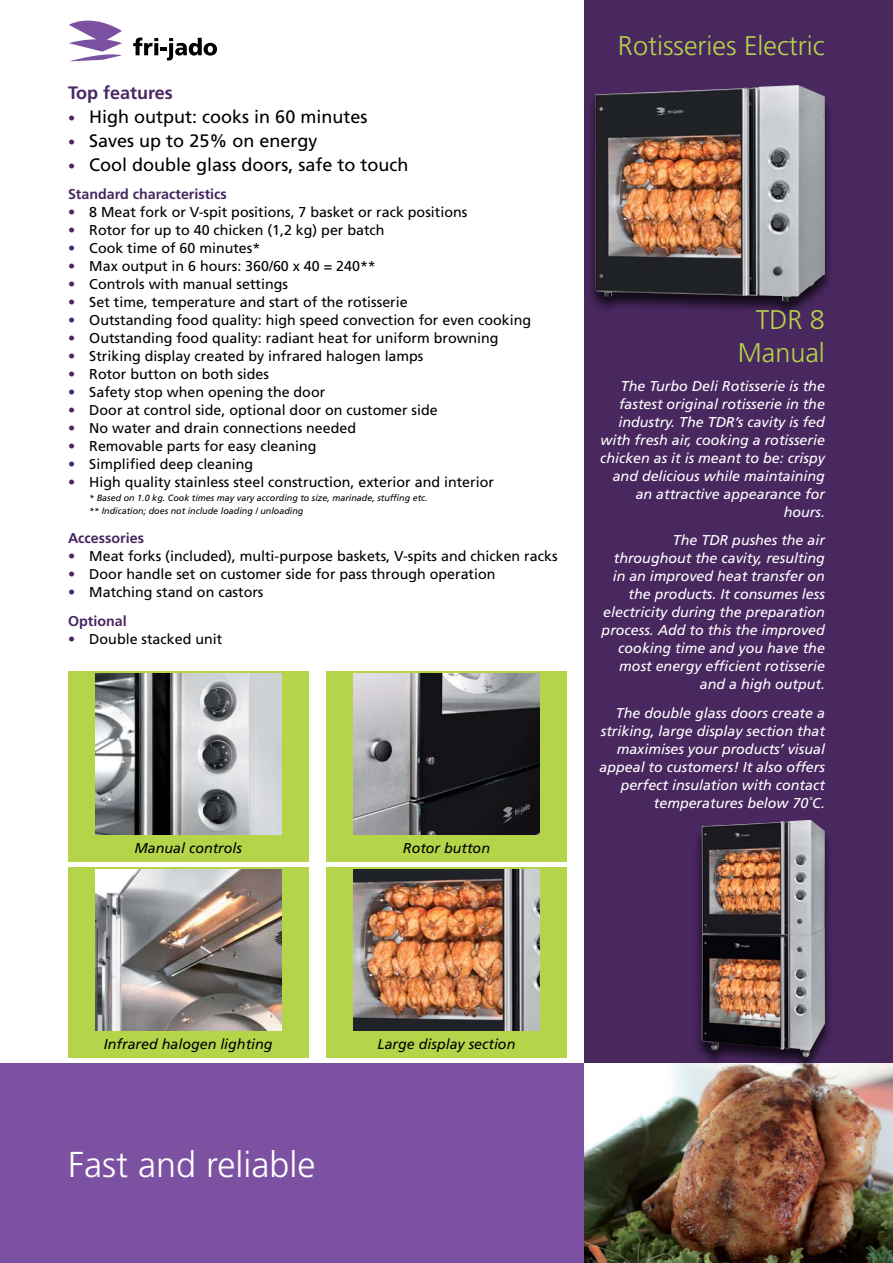
<style>
.page{position:relative;width:893px;height:1263px;background:#fff}
.page>*{position:absolute;margin:0;border:0;box-sizing:border-box;transform-origin:0 0}
.t1{font:300 36px "Frutiger LT Std";color:#fff}
.t2{font:300 27px/32.4px "Frutiger LT Std";color:#b4d449;text-align:right}
.t3{font:18px "Frutiger LT Std";color:#000}
.t4{font:700 18px "Frutiger LT Std";color:#492860}
.t5{font:14.25px/28.8px "Frutiger LT Std";color:#000}
.t6{font:italic 14.25px/18px "Frutiger LT Std";color:#fff;text-align:right}
.t7{font:italic 14.25px "Frutiger LT Std";color:#000}
.t8{font:700 14.25px "Frutiger LT Std";color:#492860}
.t9{font:italic 9px/13.5px "Frutiger LT Std";color:#000}
.s1{font-size:14.25px;color:#492860}
.s2{color:#492860}
.s3{font-weight:700;color:#492860}
</style>
<div class="page">
<div style="left:585px;top:0;width:308px;height:1263px;background:#492860"></div>
<svg style="left:133px;top:37px;width:84px;height:23px"></svg>
<svg style="left:69px;top:20px;width:53px;height:41px"></svg>
<div style="left:0;top:1063px;width:893px;height:200px;background:#7c51a1"></div>
<div style="left:68px;top:671px;width:240px;height:190px;background:#b4d449"></div>
<div style="left:326px;top:671px;width:241px;height:190px;background:#b4d449"></div>
<div style="left:68px;top:867px;width:240px;height:190px;background:#b4d449"></div>
<div style="left:326px;top:867px;width:241px;height:190px;background:#b4d449"></div>
<img style="left:585px;top:1063px;width:308px;height:200px">
<img style="left:353px;top:869px;width:186px;height:161px">
<img style="left:353px;top:673px;width:186px;height:161px">
<img style="left:95px;top:869px;width:186px;height:161px">
<img style="left:95px;top:673px;width:186px;height:161px">
<div style="left:586px;top:85px;width:248px;height:234px;background:#000;opacity:.75"></div>
<img style="left:595px;top:85px;width:230px;height:216px">
<div style="left:693px;top:819px;width:141px;height:255px;background:#000;opacity:.75"></div>
<img style="left:702px;top:820px;width:123px;height:238px">
<p class="t4" style="left:68px;top:82px;width:106px">Top features</p>
<p class="t3" style="left:68px;top:106px;width:301px"><span class="s1">•</span> High output: cooks in 60 minutes</p>
<p class="t3" style="left:68px;top:130px;width:251px"><span class="s1">•</span> Saves up to 25% on energy</p>
<p class="t3" style="left:68px;top:154px;width:342px"><span class="s1">•</span> Cool double glass doors, safe to touch</p>
<p class="t8" style="left:68px;top:186px;width:160px">Standard characteristics</p>
<p class="t5" style="left:68px;top:198px;width:401px"><span class="s2">•</span> 8 Meat fork or V-spit positions, 7 basket or rack positions</p>
<p class="t5" style="left:68px;top:216px;width:318px"><span class="s2">•</span> Rotor for up to 40 chicken (1,2 kg) per batch</p>
<p class="t5" style="left:68px;top:234px;width:194px"><span class="s2">•</span> Cook time of 60 minutes*</p>
<p class="t5" style="left:68px;top:252px;width:309px"><span class="s2">•</span> Max output in 6 hours: 360/60 x 40 = 240**</p>
<p class="t5" style="left:68px;top:270px;width:222px"><span class="s2">•</span> Controls with manual settings</p>
<p class="t5" style="left:68px;top:288px;width:341px"><span class="s2">•</span> Set time, temperature and start of the rotisserie</p>
<p class="t5" style="left:68px;top:306px;width:465px"><span class="s2">•</span> Outstanding food quality: high speed convection for even cooking</p>
<p class="t5" style="left:68px;top:324px;width:432px"><span class="s2">•</span> Outstanding food quality: radiant heat for uniform browning</p>
<p class="t5" style="left:68px;top:342px;width:357px"><span class="s2">•</span> Striking display created by infrared halogen lamps</p>
<p class="t5" style="left:68px;top:360px;width:202px"><span class="s2">•</span> Rotor button on both sides</p>
<p class="t5" style="left:68px;top:378px;width:259px"><span class="s2">•</span> Safety stop when opening the door</p>
<p class="t5" style="left:68px;top:396px;width:371px"><span class="s2">•</span> Door at control side, optional door on customer side</p>
<p class="t5" style="left:68px;top:414px;width:290px"><span class="s2">•</span> No water and drain connections needed</p>
<p class="t5" style="left:68px;top:432px;width:250px"><span class="s2">•</span> Removable parts for easy cleaning</p>
<p class="t5" style="left:68px;top:450px;width:187px"><span class="s2">•</span> Simplified deep cleaning</p>
<p class="t5" style="left:68px;top:468px;width:427px"><span class="s2">•</span> High quality stainless steel construction, exterior and interior</p>
<p class="t9" style="left:89px;top:491px;width:340px">* Based on 1.0 kg. Cook times may vary according to size, marinade, stuffing etc. ** Indication; does not include loading / unloading</p>
<p class="t8" style="left:68px;top:530px;width:77px">Accessories</p>
<p class="t5" style="left:68px;top:542px;width:491px"><span class="s2">•</span> Meat forks (included), multi-purpose baskets, V-spits and chicken racks</p>
<p class="t5" style="left:68px;top:560px;width:429px"><span class="s2">•</span> Door handle set on customer side for pass through operation</p>
<p class="t5" style="left:68px;top:578px;width:197px"><span class="s2">•</span> Matching stand on castors<br><span class="s3">Optional</span></p>
<p class="t5" style="left:68px;top:625px;width:156px"><span class="s2">•</span> Double stacked unit</p>
<p class="t7" style="left:134px;top:840px;width:109px">Manual controls</p>
<p class="t7" style="left:403px;top:840px;width:89px">Rotor button</p>
<h2 class="t2" style="left:618px;top:30px;width:208px">Rotisseries Electric</h2>
<h2 class="t2" style="left:738px;top:304px;width:89px">TDR 8<br>Manual</h2>
<p class="t6" style="left:600px;top:377px;width:226px">The Turbo Deli Rotisserie is the fastest original rotisserie in the industry. The TDR’s cavity is fed with fresh air, cooking a rotisserie chicken as it is meant to be: crispy and delicious while maintaining an attractive appearance for hours.</p>
<p class="t6" style="left:602px;top:532px;width:225px">The TDR pushes the air throughout the cavity, resulting in an improved heat transfer on the products. It consumes less electricity during the preparation process. Add to this the improved cooking time and you have the most energy efficient rotisserie and a high output.</p>
<p class="t6" style="left:599px;top:704px;width:227px">The double glass doors create a striking, large display section that maximises your products’ visual appeal to customers! It also offers perfect insulation with contact temperatures below 70˚C.</p>
<p class="t7" style="left:104px;top:1036px;width:170px">Infrared halogen lighting</p>
<p class="t7" style="left:378px;top:1036px;width:139px">Large display section</p>
<h1 class="t1" style="left:68px;top:1144px;width:249px">Fast and reliable</h1>
</div>
